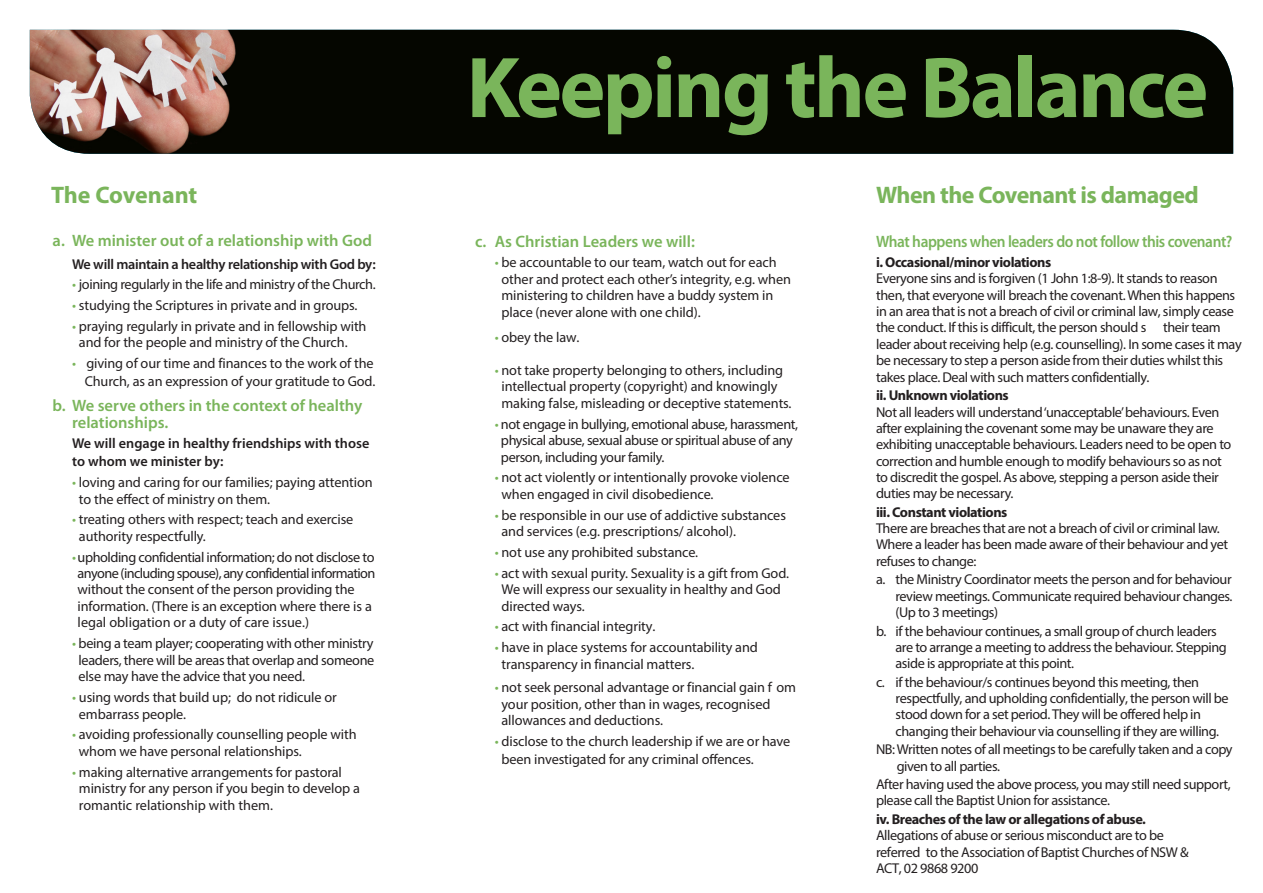
<style>
.page{position:relative;width:1263px;height:893px;background:#fff}
.page>*{position:absolute;margin:0;border:0;box-sizing:border-box;transform-origin:0 0}
.t1{font:700 87.15px "Myriad Pro";letter-spacing:-.03em;color:#7ab55b}
.t2{font:700 24px "Myriad Pro";letter-spacing:-.02em;color:#7ab55b}
.t3{font:600 16.5px/16.5px "Myriad Pro";color:#7ab55b}
.t4{font:600 16.5px "Myriad Pro";letter-spacing:-.025em;color:#7ab55b;scale:.93 1}
.t5{font:14.25px/16.4px "Myriad Pro";letter-spacing:-.03em;color:#231f20}
.t6{font:14.25px/16.5px "Myriad Pro";letter-spacing:-.01em;color:#231f20}
.t7{font:700 14.25px "Myriad Pro";letter-spacing:-.03em;color:#231f20}
.t8{font:600 14.25px/18px "Myriad Pro";letter-spacing:-.005em;color:#231f20}
.s1{color:#7ab55b}
</style>
<div class="page">
<img style="left:30px;top:30px;width:1203px;height:124px">
<p class="t1" style="left:467px;top:31px;width:743px">Keeping the Balance</p>
<p class="t2" style="left:51px;top:179px;width:148px">The Covenant</p>
<p class="t2" style="left:876px;top:179px;width:324px">When the Covenant is damaged</p>
<p class="t3" style="left:53px;top:233px;width:321px">a. We minister out of a relationship with God</p>
<p class="t8" style="left:72px;top:255px;width:305px">We will maintain a healthy relationship with God by:</p>
<p class="t5" style="left:72px;top:276px;width:305px"><span class="s1">•</span> joining regularly in the life and ministry of the Church.</p>
<p class="t6" style="left:72px;top:297px;width:287px"><span class="s1">•</span> studying the Scriptures in private and in groups.</p>
<p class="t6" style="left:79px;top:317px;width:289px;text-indent:-7px"><span class="s1">•</span> praying regularly in private and in fellowship with and for the people and ministry of the Church.</p>
<p class="t6" style="left:72px;top:354px;width:305px;line-height:17.7px;text-align:right"><span class="s1">•</span> giving of our time and finances to the work of the<br>Church, as an expression of your gratitude to God.</p>
<p class="t3" style="left:72px;top:397px;width:292px;text-indent:-20px">b. We serve others in the context of healthy relationships.</p>
<p class="t8" style="left:72px;top:435px;width:299px">We will engage in healthy friendships with those to whom we minister by:</p>
<p class="t6" style="left:79px;top:474px;width:295px;text-indent:-7px"><span class="s1">•</span> loving and caring for our families; paying attention to the effect of ministry on them.</p>
<p class="t6" style="left:79px;top:511px;width:276px;text-indent:-7px"><span class="s1">•</span> treating others with respect; teach and exercise authority respectfully.</p>
<p class="t5" style="left:78px;top:548px;width:299px;text-indent:-6px"><span class="s1">•</span> upholding confidential information; do not disclose to anyone (including spouse), any confidential information without the consent of the person providing the information. (There is an exception where there is a legal obligation or a duty of care issue.)</p>
<p class="t5" style="left:79px;top:635px;width:297px;text-align:justify;text-indent:-7px"><span class="s1">•</span> being a team player; cooperating with other ministry leaders, there will be areas that overlap and someone else may have the advice that you need.</p>
<p class="t6" style="left:79px;top:689px;width:259px;text-indent:-7px"><span class="s1">•</span> using words that build up; do not ridicule or embarrass people.</p>
<p class="t6" style="left:79px;top:726px;width:279px;text-indent:-7px"><span class="s1">•</span> avoiding professionally counselling people with whom we have personal relationships.</p>
<p class="t6" style="left:79px;top:763px;width:283px;text-indent:-7px"><span class="s1">•</span> making alternative arrangements for pastoral ministry for any person if you begin to develop a romantic relationship with them.</p>
<p class="t4" style="left:876px;top:232px;width:385px">What happens when leaders do not follow this covenant?</p>
<p class="t7" style="left:876px;top:253px;width:177px">i. Occasional/minor violations</p>
<p class="t5" style="left:876px;top:270px;width:367px">Everyone sins and is forgiven (1 John 1:8-9). It stands to reason then, that everyone will breach the covenant. When this happens in an area that is not a breach of civil or criminal law, simply cease the conduct. If this is difficult, the person should s their team leader about receiving help (e.g. counselling). In some cases it may be necessary to step a person aside from their duties whilst this takes place. Deal with such matters confidentially.</p>
<p class="t7" style="left:876px;top:386px;width:134px">ii. Unknown violations</p>
<p class="t5" style="left:876px;top:403px;width:357px">Not all leaders will understand ‘unacceptable’ behaviours. Even after explaining the covenant some may be unaware they are exhibiting unacceptable behaviours. Leaders need to be open to correction and humble enough to modify behaviours so as not to discredit the gospel. As above, stepping a person aside their duties may be necessary.</p>
<p class="t7" style="left:876px;top:503px;width:133px">iii. Constant violations</p>
<p class="t5" style="left:876px;top:520px;width:354px">There are breaches that are not a breach of civil or criminal law.<br>Where a leader has been made aware of their behaviour and yet refuses to change:</p>
<p class="t5" style="left:895px;top:571px;width:338px;text-align:justify;text-indent:-20px">a. the Ministry Coordinator meets the person and for behaviour review meetings. Communicate required behaviour changes. (Up to 3 meetings)</p>
<p class="t5" style="left:895px;top:622px;width:333px;text-indent:-20px">b. if the behaviour continues, a small group of church leaders are to arrange a meeting to address the behaviour. Stepping aside is appropriate at this point.</p>
<p class="t5" style="left:895px;top:673px;width:335px;text-indent:-19px">c. if the behaviour/s continues beyond this meeting, then respectfully, and upholding confidentially, the person will be stood down for a set period. They will be offered help in changing their behaviour via counselling if they are willing.</p>
<p class="t5" style="left:897px;top:741px;width:337px;text-indent:-21px">NB: Written notes of all meetings to be carefully taken and a copy given to all parties.</p>
<p class="t5" style="left:876px;top:776px;width:356px">After having used the above process, you may still need support, please call the Baptist Union for assistance.</p>
<p class="t7" style="left:876px;top:810px;width:271px">iv. Breaches of the law or allegations of abuse.</p>
<p class="t5" style="left:876px;top:827px;width:314px">Allegations of abuse or serious misconduct are to be referred to the Association of Baptist Churches of NSW &amp;<br>ACT, 02 9868 9200</p>
<p class="t3" style="left:475px;top:233px;width:221px">c. As Christian Leaders we will:</p>
<p class="t6" style="left:501px;top:254px;width:291px;text-indent:-7px"><span class="s1">•</span> be accountable to our team, watch out for each other and protect each other’s integrity, e.g. when ministering to children have a buddy system in place (never alone with one child).</p>
<p class="t6" style="left:495px;top:329px;width:86px"><span class="s1">•</span> obey the law.</p>
<p class="t6" style="left:495px;top:362px;width:298px;text-align:center"><span class="s1">•</span> not take property belonging to others, including intellectual property (copyright) and knowingly making false, misleading or deceptive statements.</p>
<p class="t5" style="left:501px;top:415px;width:299px;text-indent:-6px"><span class="s1">•</span> not engage in bullying, emotional abuse, harassment, physical abuse, sexual abuse or spiritual abuse of any person, including your family.</p>
<p class="t6" style="left:501px;top:469px;width:290px;text-indent:-7px"><span class="s1">•</span> not act violently or intentionally provoke violence when engaged in civil disobedience.</p>
<p class="t6" style="left:501px;top:506px;width:286px;text-indent:-7px"><span class="s1">•</span> be responsible in our use of addictive substances and services (e.g. prescriptions/ alcohol).</p>
<p class="t6" style="left:495px;top:544px;width:205px"><span class="s1">•</span> not use any prohibited substance.</p>
<p class="t6" style="left:501px;top:564px;width:289px;text-indent:-7px"><span class="s1">•</span> act with sexual purity. Sexuality is a gift from God.<br>We will express our sexuality in healthy and God directed ways.</p>
<p class="t6" style="left:495px;top:618px;width:162px"><span class="s1">•</span> act with financial integrity.</p>
<p class="t6" style="left:501px;top:639px;width:258px;text-indent:-7px"><span class="s1">•</span> have in place systems for accountability and transparency in financial matters.</p>
<p class="t6" style="left:501px;top:679px;width:296px;text-indent:-7px"><span class="s1">•</span> not seek personal advantage or financial gain f om your position, other than in wages, recognised allowances and deductions.</p>
<p class="t6" style="left:501px;top:732px;width:290px;line-height:18px;text-indent:-7px"><span class="s1">•</span> disclose to the church leadership if we are or have been investigated for any criminal offences.</p>
</div>
